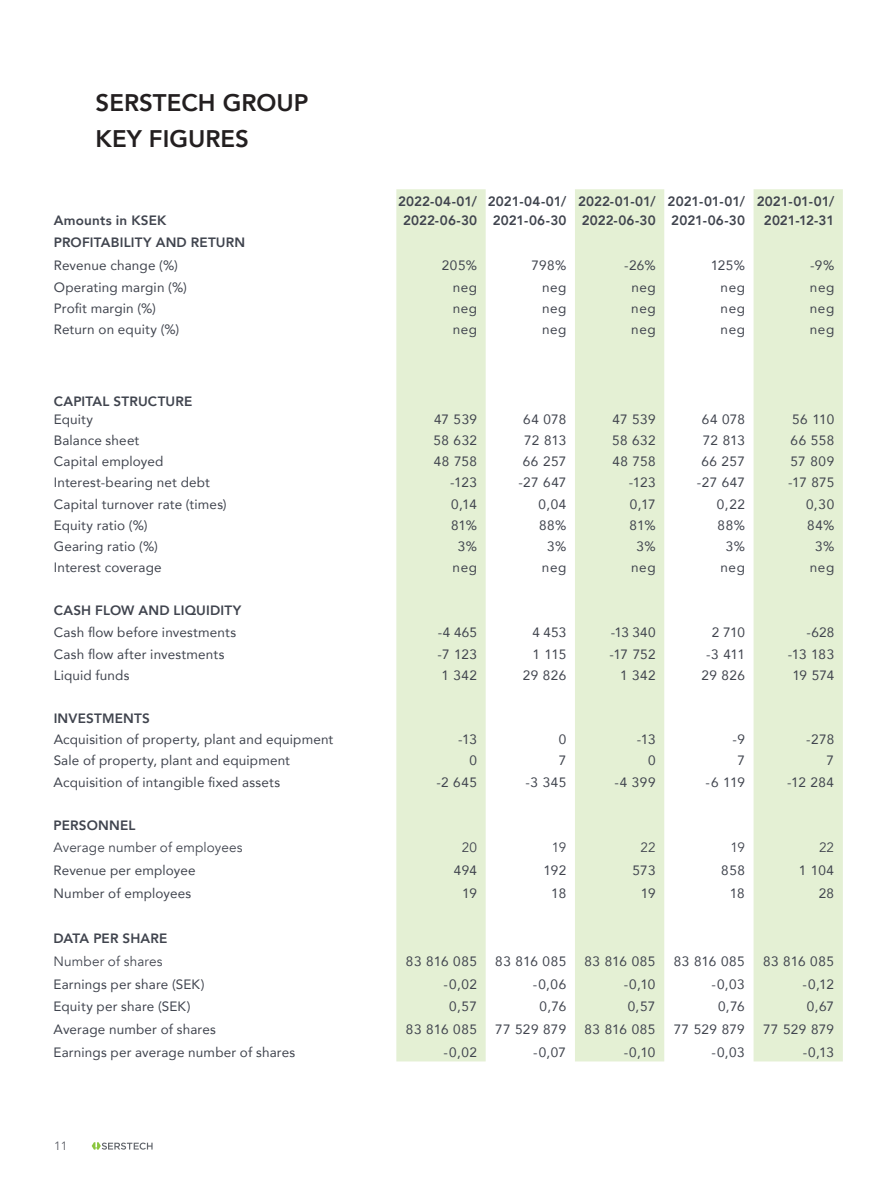
<style>
.page{position:relative;width:893px;height:1191px;background:#fff}
.page>*{position:absolute;margin:0;border:0;box-sizing:border-box;transform-origin:0 0}
.t1{font:800 24px/36px "Avenir";color:#231f20}
.t2{font:13.5px "Avenir";letter-spacing:.015em;color:#40444e}
.t3{font:800 13.5px "Avenir";letter-spacing:.01em;color:#40444e}
.t4{font:13.5px "Avenir";letter-spacing:.01em;color:#40444e}
.t5{font:12px "Avenir";color:#5e6169}
</style>
<div class="page">
<svg style="left:92px;top:1142px;width:61px;height:7px"></svg>
<svg style="left:396px;top:189px;width:447px;height:872px;fill:#e4f0d4"></svg>
<h1 class="t1" style="left:96px;top:85px;width:214px">SERSTECH GROUP<br>KEY FIGURES</h1>
<p class="t3" style="left:398px;top:190px;width:438px">2022-04-01/ 2021-04-01/ 2022-01-01/ 2021-01-01/ 2021-01-01/</p>
<p class="t3" style="left:54px;top:209px;width:114px">Amounts in KSEK</p>
<p class="t3" style="left:403px;top:209px;width:343px">2022-06-30 2021-06-30 2022-06-30 2021-06-30</p>
<p class="t3" style="left:764px;top:209px;width:72px">2021-12-31</p>
<p class="t3" style="left:54px;top:232px;width:193px">PROFITABILITY AND RETURN</p>
<p class="t2" style="left:54px;top:255px;width:126px">Revenue change (%)</p>
<p class="t2" style="left:442px;top:255px;width:37px">205%</p>
<p class="t2" style="left:531px;top:255px;width:36px">798%</p>
<p class="t2" style="left:624px;top:255px;width:33px">-26%</p>
<p class="t2" style="left:711px;top:255px;width:36px">125%</p>
<p class="t2" style="left:810px;top:255px;width:26px">-9%</p>
<p class="t2" style="left:54px;top:276px;width:135px">Operating margin (%)</p>
<p class="t2" style="left:453px;top:276px;width:26px">neg</p>
<p class="t2" style="left:542px;top:276px;width:26px">neg</p>
<p class="t2" style="left:631px;top:276px;width:26px">neg</p>
<p class="t2" style="left:721px;top:276px;width:26px">neg</p>
<p class="t2" style="left:810px;top:276px;width:26px">neg</p>
<p class="t2" style="left:54px;top:297px;width:104px">Profit margin (%)</p>
<p class="t2" style="left:453px;top:297px;width:26px">neg</p>
<p class="t2" style="left:542px;top:297px;width:26px">neg</p>
<p class="t2" style="left:631px;top:297px;width:26px">neg</p>
<p class="t2" style="left:721px;top:297px;width:26px">neg</p>
<p class="t2" style="left:810px;top:297px;width:26px">neg</p>
<p class="t2" style="left:54px;top:319px;width:127px">Return on equity (%)</p>
<p class="t2" style="left:453px;top:319px;width:26px">neg</p>
<p class="t2" style="left:542px;top:319px;width:26px">neg</p>
<p class="t2" style="left:631px;top:319px;width:26px">neg</p>
<p class="t2" style="left:721px;top:319px;width:26px">neg</p>
<p class="t2" style="left:810px;top:319px;width:26px">neg</p>
<p class="t3" style="left:54px;top:391px;width:140px">CAPITAL STRUCTURE</p>
<p class="t2" style="left:54px;top:408px;width:41px">Equity</p>
<p class="t2" style="left:434px;top:408px;width:45px">47 539</p>
<p class="t2" style="left:523px;top:408px;width:45px">64 078</p>
<p class="t2" style="left:613px;top:408px;width:45px">47 539</p>
<p class="t2" style="left:702px;top:408px;width:45px">64 078</p>
<p class="t2" style="left:792px;top:408px;width:44px">56 110</p>
<p class="t2" style="left:54px;top:429px;width:87px">Balance sheet</p>
<p class="t2" style="left:433px;top:429px;width:45px">58 632</p>
<p class="t2" style="left:524px;top:429px;width:44px">72 813</p>
<p class="t2" style="left:612px;top:429px;width:45px">58 632</p>
<p class="t2" style="left:703px;top:429px;width:44px">72 813</p>
<p class="t2" style="left:791px;top:429px;width:45px">66 558</p>
<p class="t2" style="left:54px;top:450px;width:111px">Capital employed</p>
<p class="t2" style="left:434px;top:450px;width:45px">48 758</p>
<p class="t2" style="left:523px;top:450px;width:45px">66 257</p>
<p class="t2" style="left:612px;top:450px;width:45px">48 758</p>
<p class="t2" style="left:701px;top:450px;width:45px">66 257</p>
<p class="t2" style="left:790px;top:450px;width:45px">57 809</p>
<p class="t2" style="left:54px;top:472px;width:158px">Interest-bearing net debt</p>
<p class="t2" style="left:450px;top:472px;width:28px">-123</p>
<p class="t2" style="left:518px;top:472px;width:50px">-27 647</p>
<p class="t2" style="left:629px;top:472px;width:28px">-123</p>
<p class="t2" style="left:697px;top:472px;width:50px">-27 647</p>
<p class="t2" style="left:788px;top:472px;width:48px">-17 875</p>
<p class="t2" style="left:54px;top:493px;width:174px">Capital turnover rate (times)</p>
<p class="t2" style="left:451px;top:493px;width:27px">0,14</p>
<p class="t2" style="left:538px;top:493px;width:29px">0,04</p>
<p class="t2" style="left:630px;top:493px;width:27px">0,17</p>
<p class="t2" style="left:717px;top:493px;width:30px">0,22</p>
<p class="t2" style="left:806px;top:493px;width:30px">0,30</p>
<p class="t2" style="left:54px;top:514px;width:95px">Equity ratio (%)</p>
<p class="t2" style="left:451px;top:514px;width:28px">81%</p>
<p class="t2" style="left:539px;top:514px;width:29px">88%</p>
<p class="t2" style="left:630px;top:514px;width:28px">81%</p>
<p class="t2" style="left:718px;top:514px;width:29px">88%</p>
<p class="t2" style="left:807px;top:514px;width:29px">84%</p>
<p class="t2" style="left:54px;top:535px;width:106px">Gearing ratio (%)</p>
<p class="t2" style="left:458px;top:535px;width:21px">3%</p>
<p class="t2" style="left:547px;top:535px;width:21px">3%</p>
<p class="t2" style="left:636px;top:535px;width:21px">3%</p>
<p class="t2" style="left:726px;top:535px;width:21px">3%</p>
<p class="t2" style="left:815px;top:535px;width:21px">3%</p>
<p class="t2" style="left:54px;top:557px;width:109px">Interest coverage</p>
<p class="t2" style="left:453px;top:557px;width:26px">neg</p>
<p class="t2" style="left:542px;top:557px;width:26px">neg</p>
<p class="t2" style="left:631px;top:557px;width:26px">neg</p>
<p class="t2" style="left:720px;top:557px;width:26px">neg</p>
<p class="t2" style="left:810px;top:557px;width:26px">neg</p>
<p class="t3" style="left:54px;top:600px;width:189px">CASH FLOW AND LIQUIDITY</p>
<p class="t2" style="left:54px;top:621px;width:184px">Cash flow before investments</p>
<p class="t2" style="left:438px;top:621px;width:41px">-4 465</p>
<p class="t2" style="left:532px;top:621px;width:35px">4 453</p>
<p class="t2" style="left:611px;top:621px;width:46px">-13 340</p>
<p class="t2" style="left:712px;top:621px;width:34px">2 710</p>
<p class="t2" style="left:806px;top:621px;width:29px">-628</p>
<p class="t2" style="left:54px;top:643px;width:172px">Cash flow after investments</p>
<p class="t2" style="left:438px;top:643px;width:41px">-7 123</p>
<p class="t2" style="left:533px;top:643px;width:35px">1 115</p>
<p class="t2" style="left:609px;top:643px;width:48px">-17 752</p>
<p class="t2" style="left:706px;top:643px;width:40px">-3 411</p>
<p class="t2" style="left:788px;top:643px;width:48px">-13 183</p>
<p class="t2" style="left:54px;top:664px;width:77px">Liquid funds</p>
<p class="t2" style="left:441px;top:664px;width:37px">1 342</p>
<p class="t2" style="left:523px;top:664px;width:45px">29 826</p>
<p class="t2" style="left:620px;top:664px;width:37px">1 342</p>
<p class="t2" style="left:701px;top:664px;width:45px">29 826</p>
<p class="t2" style="left:792px;top:664px;width:43px">19 574</p>
<p class="t3" style="left:54px;top:707px;width:98px">INVESTMENTS</p>
<p class="t2" style="left:54px;top:728px;width:281px">Acquisition of property, plant and equipment</p>
<p class="t2" style="left:458px;top:728px;width:20px">-13</p>
<p class="t2" style="left:559px;top:728px;width:9px">0</p>
<p class="t2" style="left:637px;top:728px;width:20px">-13</p>
<p class="t2" style="left:732px;top:728px;width:14px">-9</p>
<p class="t2" style="left:806px;top:728px;width:29px">-278</p>
<p class="t2" style="left:54px;top:750px;width:238px">Sale of property, plant and equipment</p>
<p class="t2" style="left:469px;top:750px;width:9px">0</p>
<p class="t2" style="left:559px;top:750px;width:9px">7</p>
<p class="t2" style="left:648px;top:750px;width:9px">0</p>
<p class="t2" style="left:737px;top:750px;width:9px">7</p>
<p class="t2" style="left:827px;top:750px;width:9px">7</p>
<p class="t2" style="left:54px;top:771px;width:228px">Acquisition of intangible fixed assets</p>
<p class="t2" style="left:436px;top:771px;width:42px">-2 645</p>
<p class="t2" style="left:526px;top:771px;width:42px">-3 345</p>
<p class="t2" style="left:614px;top:771px;width:43px">-4 399</p>
<p class="t2" style="left:706px;top:771px;width:41px">-6 119</p>
<p class="t2" style="left:787px;top:771px;width:49px">-12 284</p>
<p class="t3" style="left:54px;top:814px;width:83px">PERSONNEL</p>
<p class="t4" style="left:54px;top:839px;width:190px">Average number of employees</p>
<p class="t4" style="left:462px;top:839px;width:17px">20</p>
<p class="t4" style="left:552px;top:839px;width:16px">19</p>
<p class="t4" style="left:640px;top:839px;width:17px">22</p>
<p class="t4" style="left:731px;top:839px;width:16px">19</p>
<p class="t4" style="left:819px;top:839px;width:17px">22</p>
<p class="t2" style="left:54px;top:859px;width:144px">Revenue per employee</p>
<p class="t2" style="left:454px;top:859px;width:24px">494</p>
<p class="t2" style="left:543px;top:859px;width:24px">192</p>
<p class="t2" style="left:632px;top:859px;width:25px">573</p>
<p class="t2" style="left:721px;top:859px;width:25px">858</p>
<p class="t2" style="left:799px;top:859px;width:37px">1 104</p>
<p class="t2" style="left:54px;top:882px;width:139px">Number of employees</p>
<p class="t2" style="left:462px;top:882px;width:16px">19</p>
<p class="t2" style="left:551px;top:882px;width:16px">18</p>
<p class="t2" style="left:641px;top:882px;width:16px">19</p>
<p class="t2" style="left:730px;top:882px;width:16px">18</p>
<p class="t2" style="left:819px;top:882px;width:17px">28</p>
<p class="t3" style="left:54px;top:927px;width:115px">DATA PER SHARE</p>
<p class="t4" style="left:54px;top:953px;width:110px">Number of shares</p>
<p class="t2" style="left:406px;top:950px;width:72px">83 816 085</p>
<p class="t2" style="left:495px;top:950px;width:72px">83 816 085</p>
<p class="t2" style="left:584px;top:950px;width:72px">83 816 085</p>
<p class="t2" style="left:674px;top:950px;width:72px">83 816 085</p>
<p class="t2" style="left:763px;top:950px;width:72px">83 816 085</p>
<p class="t2" style="left:54px;top:973px;width:152px">Earnings per share (SEK)</p>
<p class="t2" style="left:444px;top:973px;width:35px">-0,02</p>
<p class="t2" style="left:533px;top:973px;width:35px">-0,06</p>
<p class="t2" style="left:624px;top:973px;width:33px">-0,10</p>
<p class="t2" style="left:711px;top:973px;width:35px">-0,03</p>
<p class="t2" style="left:803px;top:973px;width:33px">-0,12</p>
<p class="t2" style="left:54px;top:995px;width:138px">Equity per share (SEK)</p>
<p class="t2" style="left:449px;top:995px;width:29px">0,57</p>
<p class="t2" style="left:539px;top:995px;width:28px">0,76</p>
<p class="t2" style="left:628px;top:995px;width:29px">0,57</p>
<p class="t2" style="left:718px;top:995px;width:28px">0,76</p>
<p class="t2" style="left:807px;top:995px;width:29px">0,67</p>
<p class="t2" style="left:54px;top:1018px;width:164px">Average number of shares</p>
<p class="t2" style="left:406px;top:1018px;width:72px">83 816 085</p>
<p class="t2" style="left:495px;top:1018px;width:73px">77 529 879</p>
<p class="t2" style="left:584px;top:1018px;width:72px">83 816 085</p>
<p class="t2" style="left:674px;top:1018px;width:73px">77 529 879</p>
<p class="t2" style="left:763px;top:1018px;width:73px">77 529 879</p>
<p class="t2" style="left:54px;top:1041px;width:243px">Earnings per average number of shares</p>
<p class="t2" style="left:444px;top:1041px;width:35px">-0,02</p>
<p class="t2" style="left:533px;top:1041px;width:34px">-0,07</p>
<p class="t2" style="left:624px;top:1041px;width:33px">-0,10</p>
<p class="t2" style="left:711px;top:1041px;width:35px">-0,03</p>
<p class="t2" style="left:803px;top:1041px;width:33px">-0,13</p>
<p class="t5" style="left:54px;top:1139px;width:15px">11</p>
</div>
